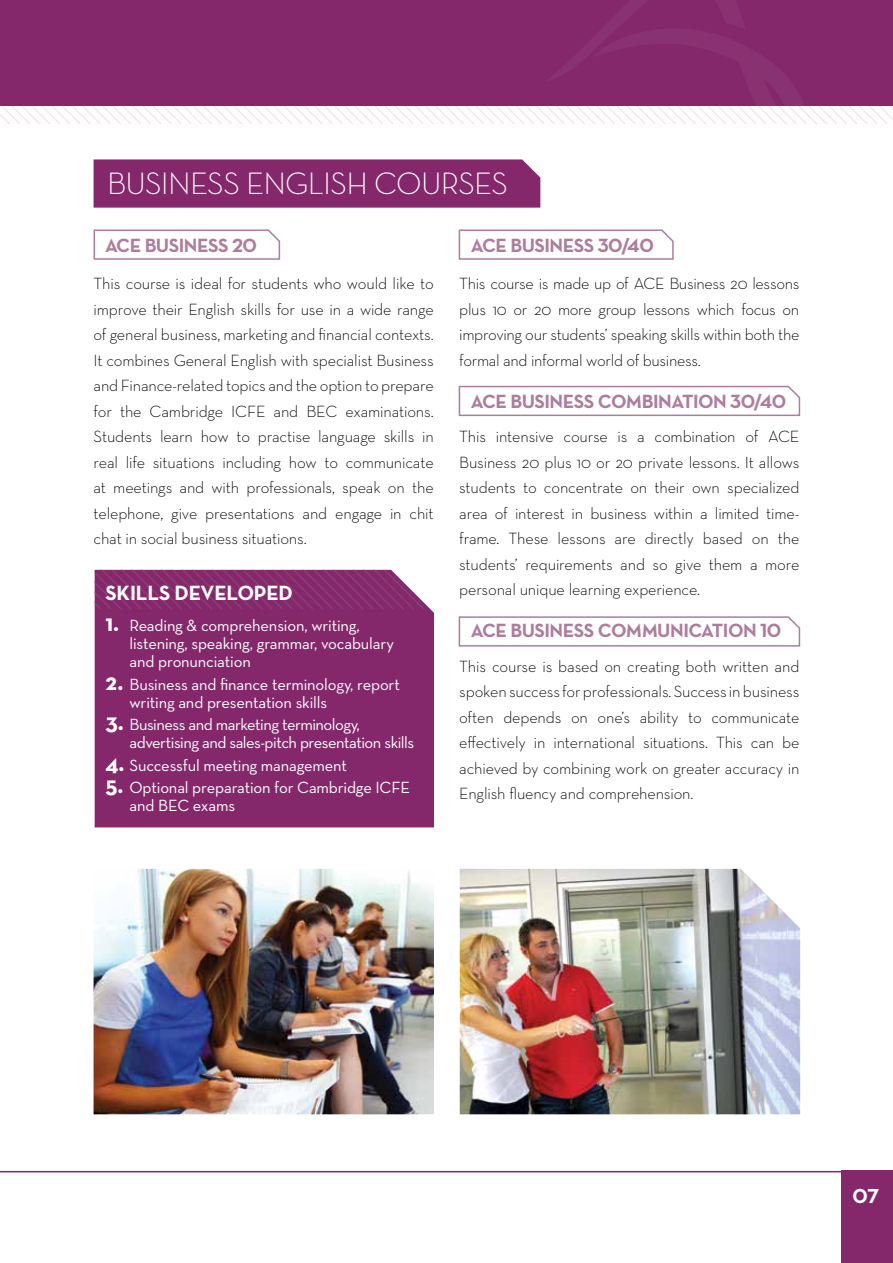
<style>
.page{position:relative;width:893px;height:1263px;background:#fff}
.page>*{position:absolute;margin:0;border:0;box-sizing:border-box;transform-origin:0 0}
.t1{font:300 31.5px "Neutra Text";color:#fff}
.t2{font:700 21px "Neutra Text";letter-spacing:-.01em;color:#fff}
.t3{font:20.7px "Neutra Text Bold Alt";color:#fff}
.t4{font:19.5px "Neutra Text Bold Alt";letter-spacing:-.025em;color:#ae7d9d}
.t5{font:300 16.5px/25.5px "Neutra Text";letter-spacing:-.01em;color:#000;text-align:justify}
.t6{font:16.5px/18px "Neutra Text";letter-spacing:-.01em;color:#fff}
.t7{font:16.5px/18px "Neutra Text";letter-spacing:-.03em;color:#fff}
.s1{font-weight:700;font-size:24px}
</style>
<div class="page">
<div style="left:95px;top:611px;width:339px;height:216px;background:#84286b"></div>
<svg style="left:95px;top:570px;width:337px;height:41px;background:#8c3875"></svg>
<div style="left:94px;top:159px;width:446px;height:49px;background:#84286b"></div>
<svg style="left:93px;top:229px;width:188px;height:31px"></svg>
<svg style="left:458px;top:229px;width:216px;height:31px"></svg>
<svg style="left:458px;top:385px;width:343px;height:32px"></svg>
<svg style="left:458px;top:616px;width:343px;height:31px"></svg>
<hr style="left:0;top:1171px;width:893px;height:1px;background:#84286b">
<div style="left:842px;top:1171px;width:51px;height:92px;background:#84286b"></div>
<svg style="left:0;top:0;width:893px;height:124px;background:#954780"></svg>
<img style="left:460px;top:869px;width:340px;height:245px">
<img style="left:94px;top:869px;width:340px;height:245px">
<h1 class="t1" style="left:107px;top:164px;width:36px">Business</h1>
<h1 class="t1" style="left:246px;top:164px;width:35px">English</h1>
<h1 class="t1" style="left:374px;top:164px;width:42px">Courses</h1>
<p class="t4" style="left:105px;top:233px;width:154px">ACE BUSINESS 20</p>
<p class="t5" style="left:94px;top:270px;width:342px">This course is ideal for students who would like to improve their English skills for use in a wide range of general business, marketing and financial contexts.<br>It combines General English with specialist Business and Finance-related topics and the option to prepare for the Cambridge ICFE and BEC examinations.<br>Students learn how to practise language skills in real life situations including how to communicate at meetings and with professionals, speak on the telephone, give presentations and engage in chit chat in social business situations.</p>
<p class="t2" style="left:106px;top:579px;width:189px">SKILLS DEVELOPED</p>
<p class="t6" style="left:130px;top:616px;width:266px;text-indent:-24px"><span class="s1">1.</span> Reading &amp; comprehension, writing, listening, speaking, grammar, vocabulary and pronunciation</p>
<p class="t6" style="left:130px;top:675px;width:272px;text-indent:-24px"><span class="s1">2.</span> Business and finance terminology, report writing and presentation skills</p>
<p class="t7" style="left:130px;top:715px;width:286px;text-indent:-24px"><span class="s1">3.</span> Business and marketing terminology, advertising and sales-pitch presentation skills</p>
<p class="t6" style="left:106px;top:756px;width:243px"><span class="s1">4.</span> Successful meeting management</p>
<p class="t6" style="left:130px;top:778px;width:282px;text-indent:-24px"><span class="s1">5.</span> Optional preparation for Cambridge ICFE and BEC exams</p>
<p class="t4" style="left:471px;top:233px;width:185px">ACE BUSINESS 30/40</p>
<p class="t5" style="left:459px;top:270px;width:342px">This course is made up of ACE Business 20 lessons plus 10 or 20 more group lessons which focus on improving our students’ speaking skills within both the formal and informal world of business.</p>
<p class="t4" style="left:471px;top:389px;width:317px">ACE BUSINESS COM BINATION 30/40</p>
<p class="t5" style="left:459px;top:423px;width:342px">This intensive course is a combination of ACE Business 20 plus 10 or 20 private lessons. It allows students to concentrate on their own specialized area of interest in business within a limited time&shy;frame. These lessons are directly based on the students’ requirements and so give them a more personal unique learning experience.</p>
<p class="t4" style="left:471px;top:618px;width:156px">ACE BUSINESS COMMU</p>
<p class="t4" style="left:670px;top:618px;width:113px">NICATION 10</p>
<p class="t5" style="left:459px;top:653px;width:342px">This course is based on creating both written and spoken success for professionals. Success in business often depends on one’s ability to communicate effectively in international situations. This can be achieved by combining work on greater accuracy in English fluency and comprehension.</p>
<p class="t3" style="left:852px;top:1183px;width:28px">07</p>
</div>
